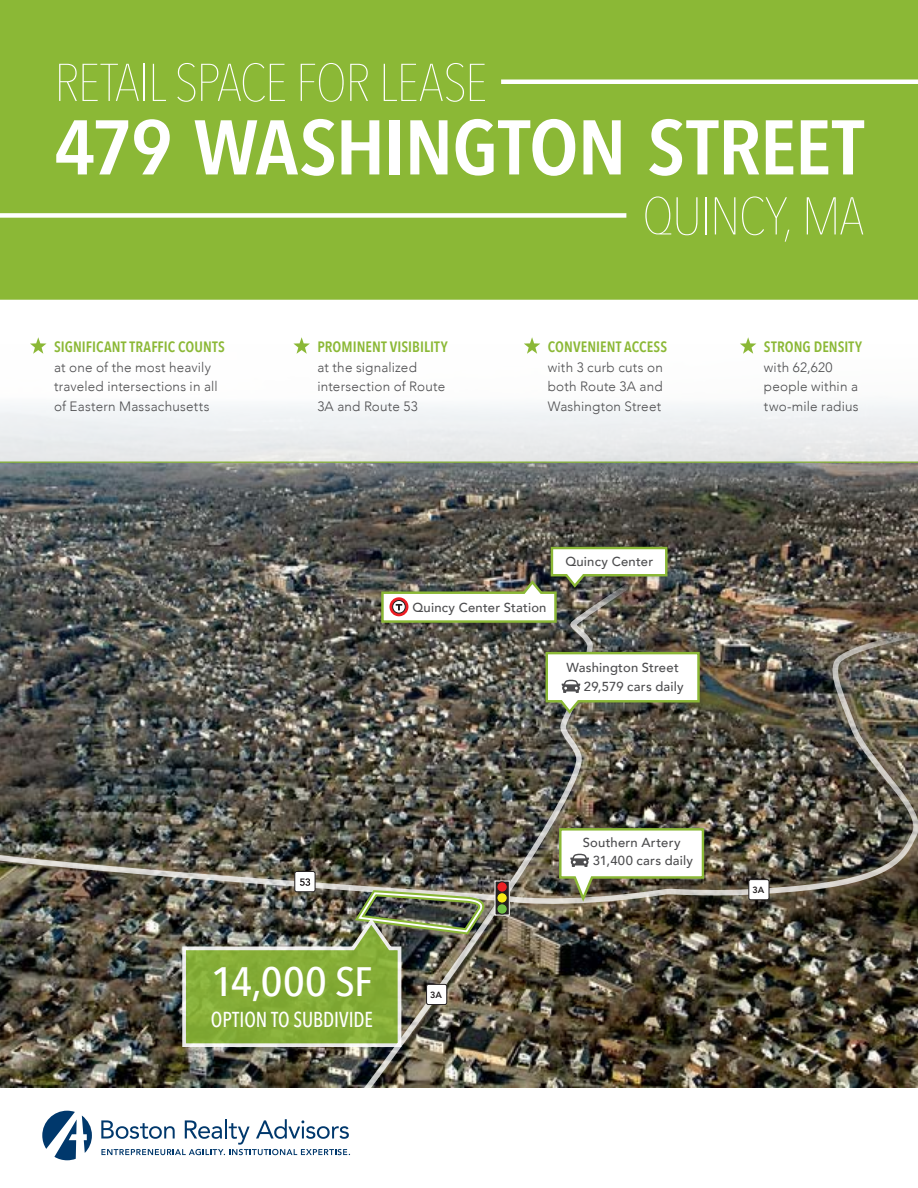
<style>
.page{position:relative;width:918px;height:1188px;background:#fff}
.page>*{position:absolute;margin:0;border:0;box-sizing:border-box;transform-origin:0 0}
.t1{font:600 76.5px "Avenir Next Condensed";letter-spacing:-.015em;color:#fff;scale:1.1 1}
.t2{font:200 52.5px "Avenir Next Condensed";letter-spacing:-.035em;color:#fff;scale:1.1 1}
.t3{font:500 40.95px "Avenir Next Condensed";letter-spacing:-.005em;color:#fff;scale:1.1 1}
.t4{font:500 21.6px "Avenir Next Condensed";letter-spacing:-.005em;color:#fff;scale:.93 1}
.t5{font:600 15px "Avenir Next Condensed";letter-spacing:.005em;color:#8bb836}
.t6{font:300 13.5px/19.5px "Avenir";letter-spacing:.015em;color:#4d4d4f}
.t7{font:500 13.05px/17.9px "Avenir";letter-spacing:.015em;color:#4d4d4f}
.t8{font:800 9px "Avenir";color:#231f20}
</style>
<div class="page">
<img style="left:0;top:463px;width:918px;height:625px">
<div style="left:0;top:0;width:918px;height:298px;background:#8bb836"></div>
<svg style="left:101px;top:1119px;width:249px;height:36px"></svg>
<svg style="left:42px;top:1111px;width:50px;height:49px"></svg>
<img style="left:354px;top:582px;width:277px;height:506px">
<img style="left:0;top:629px;width:918px;height:276px">
<div style="left:495px;top:881px;width:14px;height:34px;background:#231f20"></div>
<div style="left:497px;top:882px;width:10px;height:10px;background:#ed2124;border-radius:50%"></div>
<div style="left:497px;top:882px;width:10px;height:10px;border:1px solid #231f20;border-radius:50%"></div>
<div style="left:497px;top:893px;width:10px;height:10px;background:#f7ec16;border-radius:50%"></div>
<div style="left:497px;top:893px;width:10px;height:10px;border:1px solid #231f20;border-radius:50%"></div>
<div style="left:497px;top:904px;width:10px;height:10px;background:#6fbe44;border-radius:50%"></div>
<div style="left:497px;top:904px;width:10px;height:10px;border:1px solid #231f20;border-radius:50%"></div>
<div style="left:553px;top:822px;width:157px;height:85px;background:#231f20;opacity:.4"></div>
<svg style="left:558px;top:827px;width:147px;height:78px"></svg>
<div style="left:539px;top:646px;width:167px;height:73px;background:#231f20;opacity:.4"></div>
<svg style="left:544px;top:651px;width:157px;height:65px"></svg>
<div style="left:544px;top:541px;width:129px;height:54px;background:#231f20;opacity:.4"></div>
<div style="left:375px;top:574px;width:189px;height:56px;background:#231f20;opacity:.4"></div>
<img style="left:380px;top:546px;width:289px;height:78px">
<div style="left:295px;top:872px;width:20px;height:20px;background:#fff;border-radius:2px"></div>
<div style="left:294px;top:871px;width:22px;height:21px;border:1px solid #231f20;border-radius:2px"></div>
<img style="left:180px;top:878px;width:312px;height:171px">
<svg style="left:0;top:298px;width:918px;height:165px"></svg>
<svg style="left:30px;top:337px;width:16px;height:17px"></svg>
<svg style="left:293px;top:337px;width:17px;height:17px"></svg>
<svg style="left:524px;top:337px;width:16px;height:17px"></svg>
<svg style="left:740px;top:337px;width:16px;height:17px"></svg>
<div style="left:0;top:213px;width:626px;height:5px;background:#fff"></div>
<hr style="left:501px;top:80px;width:417px;height:4px;background:#fff">
<div style="left:749px;top:880px;width:20px;height:20px;background:#fff;border-radius:2px"></div>
<div style="left:748px;top:879px;width:21px;height:21px;border:1px solid #231f20;border-radius:2px"></div>
<div style="left:427px;top:984px;width:20px;height:21px;background:#fff;border-radius:2px"></div>
<div style="left:426px;top:984px;width:21px;height:21px;border:1px solid #231f20;border-radius:2px"></div>
<h2 class="t2" style="left:54px;top:51px;width:396px">RETAIL SPACE FOR LEASE</h2>
<h1 class="t1" style="left:54px;top:101px;width:738px">479 WASHINGTON STREET</h1>
<h2 class="t2" style="left:642px;top:185px;width:203px">QUINCY, MA</h2>
<p class="t5" style="left:54px;top:338px;width:172px">SIGNIFICANT TRAFFIC COUNTS</p>
<p class="t6" style="left:54px;top:357px;width:165px">at one of the most heavily traveled intersections in all of Eastern Massachusetts</p>
<p class="t5" style="left:317px;top:338px;width:132px">PROMINENT VISIBILITY</p>
<p class="t6" style="left:317px;top:357px;width:129px">at the signalized intersection of Route<br>3A and Route 53</p>
<p class="t5" style="left:548px;top:338px;width:121px">CONVENIENT ACCESS</p>
<p class="t6" style="left:548px;top:357px;width:117px;text-align:justify">with 3 curb cuts on both Route 3A and Washington Street</p>
<p class="t7" style="left:565px;top:552px;width:89px">Quincy Center</p>
<p class="t7" style="left:412px;top:598px;width:136px">Quincy Center Station</p>
<p class="t7" style="left:584px;top:657px;width:101px;line-height:19.5px;text-indent:-18px">Washington Street<br>29,579 cars daily</p>
<p class="t7" style="left:593px;top:833px;width:102px;text-indent:-10px">Southern Artery<br>31,400 cars daily</p>
<h3 class="t3" style="left:211px;top:957px;width:148px">14,000 SF</h3>
<h3 class="t4" style="left:211px;top:1007px;width:176px">OPTION TO SUBDIVIDE</h3>
<p class="t8" style="left:430px;top:987px;width:13px">3A</p>
<p class="t5" style="left:764px;top:338px;width:100px">STRONG DENSITY</p>
<p class="t6" style="left:764px;top:357px;width:96px">with 62,620 people within a two-mile radius</p>
<p class="t8" style="left:752px;top:882px;width:13px">3A</p>
</div>
